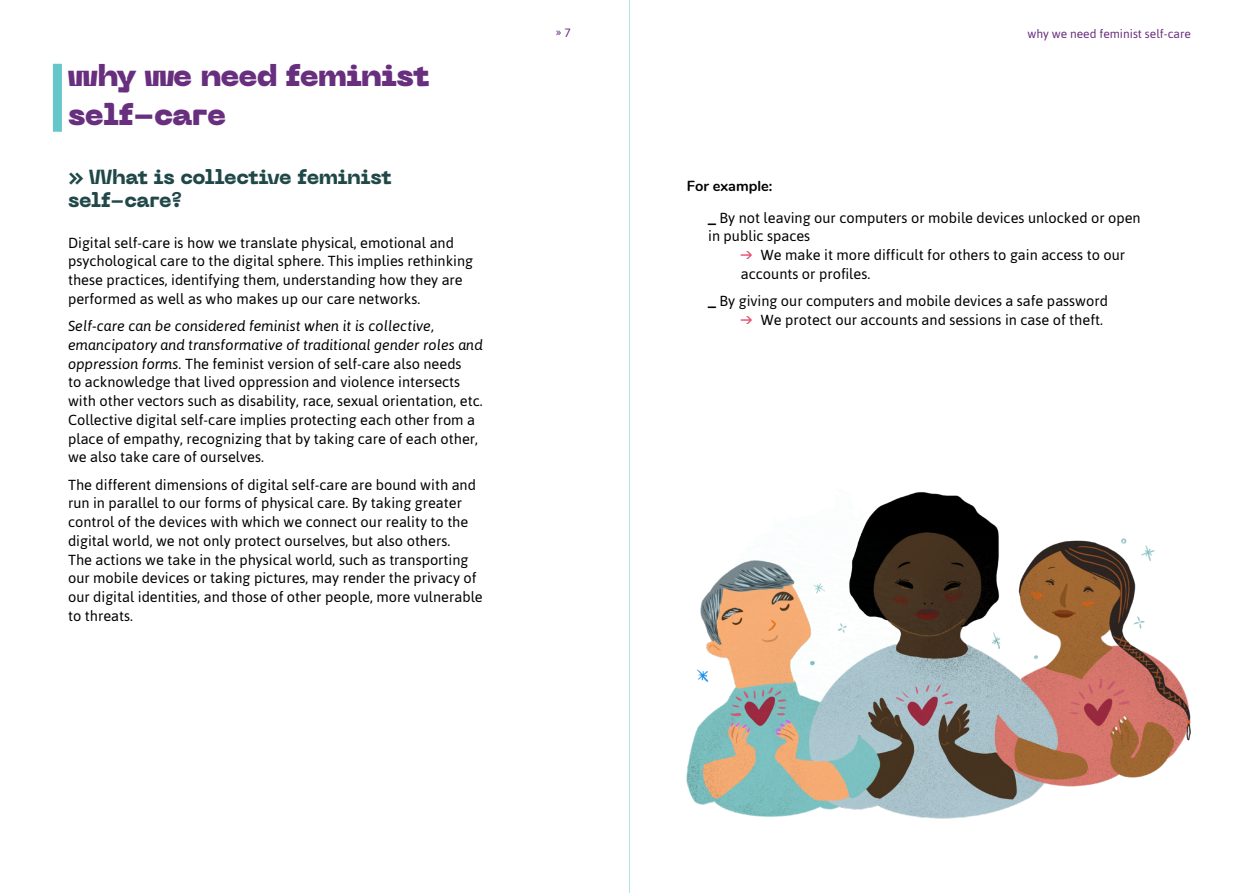
<style>
.page{position:relative;width:1259px;height:893px;background:#fff}
.page>*{position:absolute;margin:0;border:0;box-sizing:border-box;transform-origin:0 0}
.t1{font:900 30px/39px "Neue Machina";letter-spacing:-.025em;color:#692f7f}
.t2{font:800 20.25px/23.2px "Neue Machina";letter-spacing:-.025em;color:#204848}
._01___Textos_Cuerpo{font:14.55px/18.8px "Asap";color:#000}
._01___Textos_Cuerpo-2{font:700 14.55px "Nunito";color:#000}
.Tablas_-_Cuerpo_Txt{font:12px "Asap";color:#692f7f}
.s1{font-weight:900;font-size:18px}
.s2{font-style:italic}
.s3{font-weight:700}
.s4{font-weight:500;font-size:15px;color:#e65172}
</style>
<div class="page">
<img style="left:687px;top:492px;width:504px;height:327px">
<hr style="left:629px;top:0;width:1px;height:893px;background:#65c7c9">
<div style="left:53px;top:64px;width:9px;height:68px;background:#65c7c9"></div>
<h1 class="t1" style="left:68px;top:57px;width:363px">why we need feminist self-care</h1>
<p class="t2" style="left:68px;top:166px;width:325px"><span class="s1">»</span> What is collective feminist self-care?</p>
<p class="_01___Textos_Cuerpo" style="left:68px;top:232px;width:406px">Digital self-care is how we translate physical, emotional and psychological care to the digital sphere. This implies rethinking these practices, identifying them, understanding how they are performed as well as who makes up our care networks.</p>
<p class="_01___Textos_Cuerpo" style="left:68px;top:316px;width:416px"><span class="s2">Self-care can be considered feminist when it is collective, emancipatory and transformative of traditional gender roles and oppression forms.</span> The feminist version of self-care also needs<br>to acknowledge that lived oppression and violence intersects with other vectors such as disability, race, sexual orientation, etc.<br>Collective digital self-care implies protecting each other from a place of empathy, recognizing that by taking care of each other, we also take care of ourselves.</p>
<p class="_01___Textos_Cuerpo" style="left:68px;top:474px;width:416px">The different dimensions of digital self-care are bound with and run in parallel to our forms of physical care. By taking greater control of the devices with which we connect our reality to the digital world, we not only protect ourselves, but also others.<br>The actions we take in the physical world, such as transporting our mobile devices or taking pictures, may render the privacy of our digital identities, and those of other people, more vulnerable to threats.</p>
<p class="Tablas_-_Cuerpo_Txt" style="left:556px;top:24px;width:17px">» 7</p>
<p class="Tablas_-_Cuerpo_Txt" style="left:1027px;top:26px;width:165px">why we need feminist self-care</p>
<p class="_01___Textos_Cuerpo-2" style="left:687px;top:175px;width:87px">For example:</p>
<p class="_01___Textos_Cuerpo" style="left:708px;top:208px;width:434px"><span class="s3">_</span> By not leaving our computers or mobile devices unlocked or open in public spaces</p>
<p class="_01___Textos_Cuerpo" style="left:741px;top:245px;width:386px"><span class="s4">→</span> We make it more difficult for others to gain access to our accounts or profiles.</p>
<p class="_01___Textos_Cuerpo" style="left:708px;top:291px;width:401px"><span class="s3">_</span> By giving our computers and mobile devices a safe password</p>
<p class="_01___Textos_Cuerpo" style="left:741px;top:310px;width:363px"><span class="s4">→</span> We protect our accounts and sessions in case of theft.</p>
</div>
